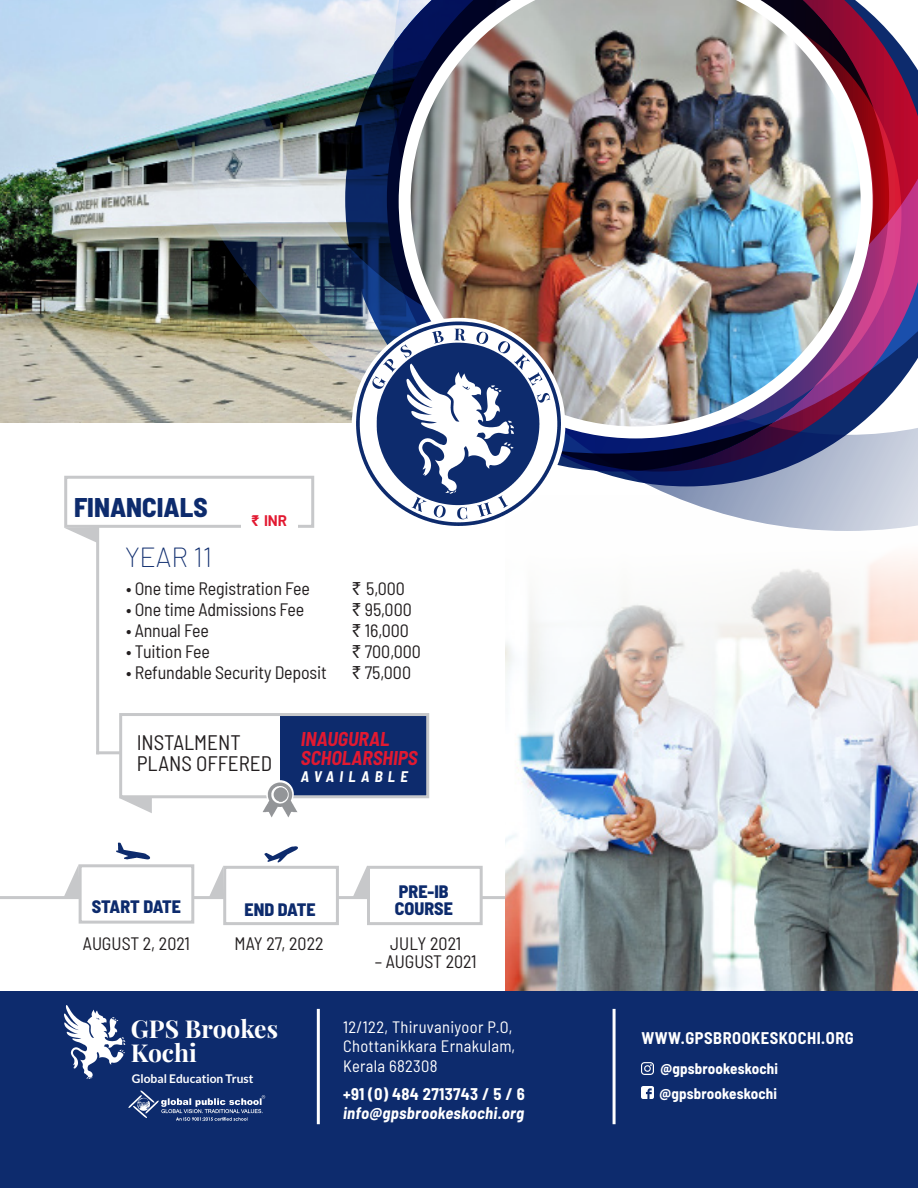
<style>
.page{position:relative;width:918px;height:1188px;background:#fff}
.page>*{position:absolute;margin:0;border:0;box-sizing:border-box;transform-origin:0 0}
.t1{font:800 semi-condensed 27px "Barlow";color:#0d2b6d}
.t2{font:200 27px "Barlow";color:#0d2b6d}
.t3{font:700 24.75px "Playfair Display";color:#fff}
.t4{font:semi-condensed 21px/21px "Barlow";color:#231f20}
.t5{font:italic 700 semi-condensed 19.5px "Barlow";color:#e21931}
.t6{font:semi-condensed 18px "Barlow";letter-spacing:-.01em;color:#231f20}
.t7{font:800 semi-condensed 18px "Barlow";color:#0d2b6d}
.t8{font:semi-condensed 16.5px "Barlow";letter-spacing:.02em;color:#fff}
.t9{font:italic 700 semi-condensed 16.5px/19.5px "Barlow";letter-spacing:.02em;color:#fff}
.t10{font:700 semi-condensed 16.5px "Barlow";letter-spacing:.03em;color:#fff}
.t11{font:700 semi-condensed 15px "Barlow";letter-spacing:.01em;color:#fff}
.t12{font:italic 700 semi-condensed 15px "Barlow";letter-spacing:.35em;color:#fff}
.t13{font:700 15px "Barlow";color:#e21931}
.t14{font:700 12px "Lato";color:#fff}
.s1{font-family:"Helvetica"}
.s2{font-family:"Helvetica";font-stretch:normal}
.s3{font-style:normal}
</style>
<div class="page">
<hr style="left:0;top:896px;width:918px;height:3px;background:#c7c8ca">
<img style="left:505px;top:556px;width:413px;height:436px">
<img style="left:0;top:0;width:153px;height:422px">
<img style="left:153px;top:0;width:240px;height:423px">
<svg style="left:393px;top:0;width:525px;height:531px"></svg>
<img style="left:399px;top:0;width:474px;height:438px">
<div style="left:0;top:992px;width:918px;height:196px;background:#0d2b6d"></div>
<hr style="left:317px;top:1009px;width:3px;height:115px;background:#fff">
<hr style="left:96px;top:510px;width:3px;height:244px;background:#c7c8ca">
<hr style="left:96px;top:751px;width:83px;height:3px;background:#c7c8ca">
<svg style="left:65px;top:528px;width:31px;height:14px"></svg>
<div style="left:64px;top:476px;width:250px;height:52px;background:#fff;border:3px solid #c7c8ca"></div>
<div style="left:241px;top:511px;width:57px;height:23px;background:#fff"></div>
<img style="left:116px;top:842px;width:35px;height:18px">
<svg style="left:64px;top:864px;width:15px;height:32px"></svg>
<div style="left:79px;top:864px;width:115px;height:60px;background:#fff;border:3px solid #c7c8ca"></div>
<img style="left:259px;top:846px;width:45px;height:20px">
<svg style="left:209px;top:867px;width:14px;height:29px"></svg>
<div style="left:223px;top:866px;width:116px;height:59px;background:#fff;border:3px solid #c7c8ca"></div>
<img style="left:65px;top:1006px;width:61px;height:73px">
<svg style="left:642px;top:1087px;width:11px;height:11px"></svg>
<svg style="left:642px;top:1062px;width:12px;height:13px"></svg>
<hr style="left:613px;top:1009px;width:3px;height:115px;background:#fff">
<svg style="left:353px;top:866px;width:14px;height:30px"></svg>
<div style="left:367px;top:866px;width:116px;height:59px;background:#fff;border:3px solid #c7c8ca"></div>
<img style="left:354px;top:319px;width:206px;height:207px">
<img style="left:128px;top:1090px;width:138px;height:31px">
<svg style="left:119px;top:798px;width:33px;height:15px"></svg>
<div style="left:121px;top:715px;width:307px;height:82px;background:#fff"></div>
<div style="left:280px;top:715px;width:148px;height:82px;background:#0d2b6d"></div>
<div style="left:119px;top:713px;width:310px;height:85px;border:3px solid #c7c8ca"></div>
<img style="left:260px;top:780px;width:41px;height:38px">
<div style="left:274px;top:787px;width:14px;height:15px;background:#939598;border-radius:50%"></div>
<p class="t1" style="left:74px;top:488px;width:135px">FINANCIALS</p>
<p class="t2" style="left:125px;top:538px;width:89px">YEAR 11</p>
<p class="t13" style="left:252px;top:509px;width:37px"><span class="s1">₹</span> INR</p>
<p class="t6" style="left:126px;top:575px;width:185px">• One time Registration Fee</p>
<p class="t6" style="left:126px;top:596px;width:180px">• One time Admissions Fee</p>
<p class="t6" style="left:126px;top:617px;width:84px">• Annual Fee</p>
<p class="t6" style="left:126px;top:638px;width:85px">• Tuition Fee</p>
<p class="t6" style="left:126px;top:659px;width:202px">• Refundable Security Deposit</p>
<p class="t6" style="left:352px;top:575px;width:55px"><span class="s2">₹</span> 5,000</p>
<p class="t6" style="left:352px;top:596px;width:62px"><span class="s2">₹</span> 95,000</p>
<p class="t6" style="left:352px;top:617px;width:59px"><span class="s2">₹</span> 16,000</p>
<p class="t6" style="left:352px;top:638px;width:71px"><span class="s2">₹</span> 700,000</p>
<p class="t6" style="left:352px;top:659px;width:61px"><span class="s2">₹</span> 75,000</p>
<p class="t4" style="left:137px;top:731px;width:137px">INSTALMENT<br>PLANS OFFERED</p>
<p class="t5" style="left:301px;top:725px;width:90px">INAUGURAL</p>
<p class="t5" style="left:301px;top:744px;width:118px">SCHOLARSHIPS</p>
<p class="t12" style="left:301px;top:765px;width:108px">AVAILABLE</p>
<p class="t7" style="left:92px;top:894px;width:91px">START DATE</p>
<p class="t6" style="left:83px;top:931px;width:108px">AUGUST 2, 2021</p>
<p class="t7" style="left:245px;top:896px;width:72px">END DATE</p>
<p class="t6" style="left:235px;top:931px;width:90px">MAY 27, 2022</p>
<p class="t3" style="left:131px;top:1013px;width:149px">GPS Brookes</p>
<p class="t3" style="left:131px;top:1037px;width:68px">Kochi</p>
<p class="t14" style="left:132px;top:1072px;width:123px">Global Education Trust</p>
<p class="t7" style="left:399px;top:879px;width:51px">PRE-IB</p>
<p class="t7" style="left:395px;top:895px;width:60px">COURSE</p>
<p class="t6" style="left:390px;top:931px;width:72px">JULY 2021</p>
<p class="t6" style="left:375px;top:949px;width:103px">– AUGUST 2021</p>
<p class="t8" style="left:343px;top:1015px;width:171px">12/122, Thiruvaniyoor P.O,</p>
<p class="t8" style="left:343px;top:1035px;width:174px">Chottanikkara Ernakulam,</p>
<p class="t8" style="left:343px;top:1054px;width:96px">Kerala 682308</p>
<p class="t9" style="left:343px;top:1083px;width:183px"><span class="s3">+91 (0) 484 2713743 / 5 / 6 </span>info@gpsbrookeskochi.org</p>
<p class="t10" style="left:642px;top:1026px;width:214px">WWW.GPSBROOKESKOCHI.ORG</p>
<p class="t11" style="left:660px;top:1058px;width:119px">@gpsbrookeskochi</p>
<p class="t11" style="left:660px;top:1082px;width:119px">@gpsbrookeskochi</p>
</div>
